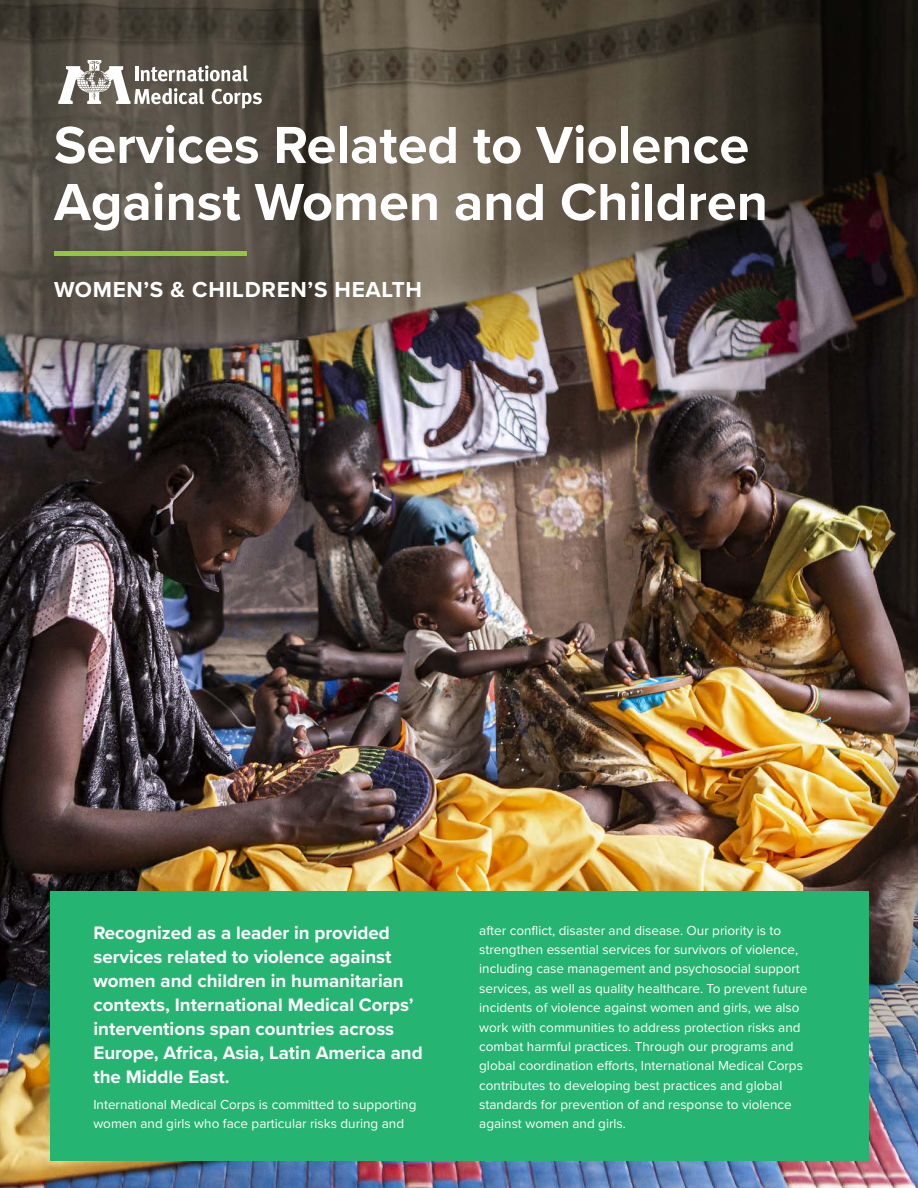
<style>
.page{position:relative;width:918px;height:1188px;background:#fff}
.page>*{position:absolute;margin:0;border:0;box-sizing:border-box;transform-origin:0 0}
.t1{font:700 54px/57px "Proxima Nova";color:#fff}
.t2{font:700 22.5px "Proxima Nova";letter-spacing:.03em;color:#fff}
.t3{font:700 18.75px/24px "Proxima Nova";color:#fff}
.t4{font:13.5px/19.4px "Proxima Nova";color:#fff}
</style>
<div class="page">
<img style="left:0;top:0;width:918px;height:1188px">
<svg style="left:58px;top:60px;width:204px;height:49px"></svg>
<hr style="left:54px;top:251px;width:192px;height:4px;background:#91c83f">
<div style="left:50px;top:891px;width:818px;height:270px;background:#26b472"></div>
<h1 class="t1" style="left:54px;top:115px;width:715px">Services Related to Violence<br>Against Women and Children</h1>
<h2 class="t2" style="left:54px;top:273px;width:370px">WOMEN’S &amp; CHILDREN’S HEALTH</h2>
<p class="t3" style="left:93px;top:920px;width:331px">Recognized as a leader in provided services related to violence against women and children in humanitarian contexts, International Medical Corps’ interventions span countries across Europe, Africa, Asia, Latin America and the Middle East.</p>
<p class="t4" style="left:93px;top:1095px;width:325px;line-height:18.8px">International Medical Corps is committed to supporting women and girls who face particular risks during and</p>
<p class="t4" style="left:479px;top:920px;width:330px">after conflict, disaster and disease. Our priority is to strengthen essential services for survivors of violence, including case management and psychosocial support services, as well as quality healthcare. To prevent future incidents of violence against women and girls, we also work with communities to address protection risks and combat harmful practices. Through our programs and global coordination efforts, International Medical Corps contributes to developing best practices and global standards for prevention of and response to violence against women and girls.</p>
</div>
